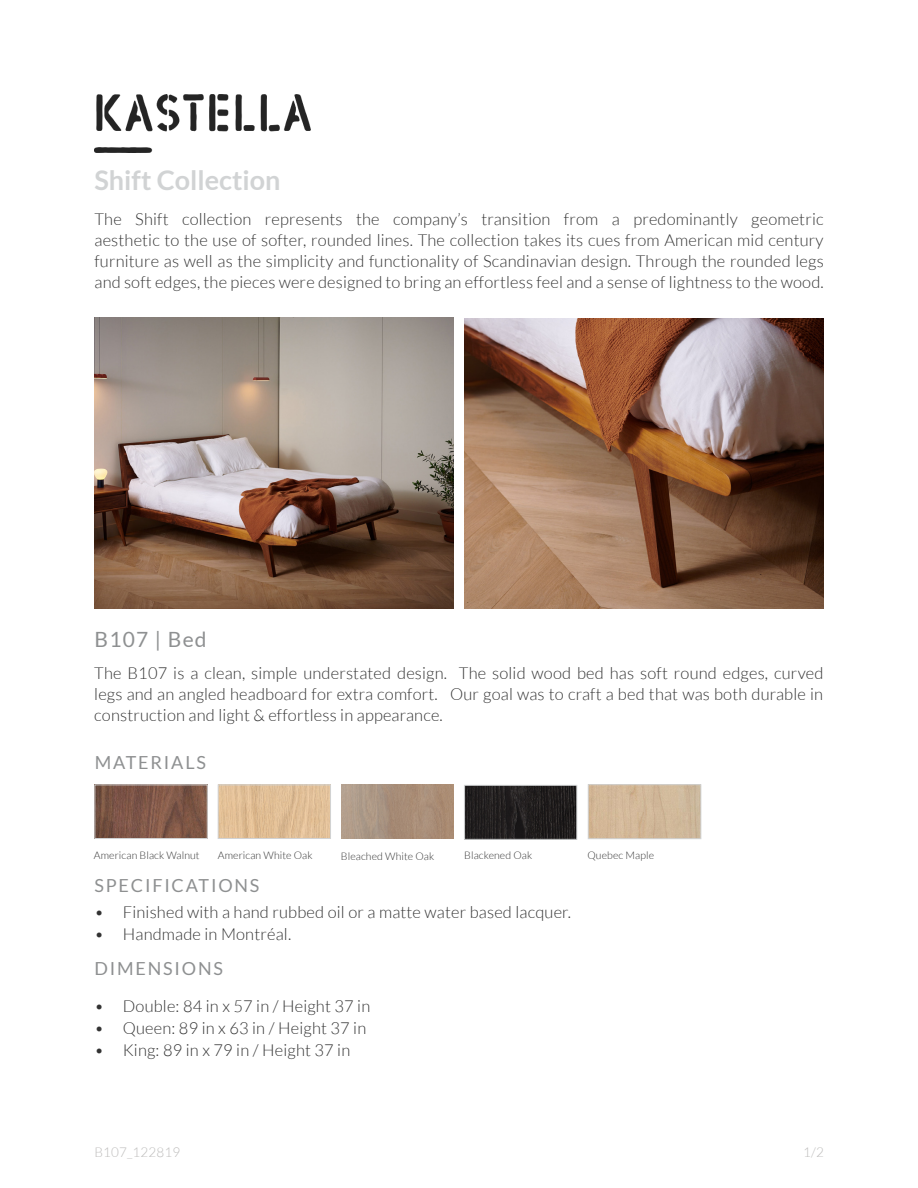
<style>
.page{position:relative;width:918px;height:1188px;background:#fff}
.page>*{position:absolute;margin:0;border:0;box-sizing:border-box;transform-origin:0 0}
.t1{font:700 27px "Lato";color:#d1d3d4}
.t2{font:21px "Lato";letter-spacing:.06em;color:#8e9091}
.t3{font:18px "Lato";letter-spacing:.1em;color:#8e9091}
.t4{font:300 16.5px/21px "Lato";letter-spacing:.01em;color:#333;text-align:justify}
.t5{font:300 13.5px "Lato";letter-spacing:.01em;color:#bdbcbb}
.t6{font:300 10.5px "Lato";letter-spacing:.01em;color:#333}
</style>
<div class="page">
<img style="left:97px;top:787px;width:108px;height:50px">
<div style="left:95px;top:785px;width:112px;height:54px;border:1px solid #d1d3d4"></div>
<img style="left:220px;top:787px;width:109px;height:50px">
<div style="left:218px;top:785px;width:113px;height:54px;border:1px solid #d1d3d4"></div>
<img style="left:590px;top:787px;width:109px;height:50px">
<div style="left:588px;top:785px;width:113px;height:54px;border:1px solid #d1d3d4"></div>
<img style="left:341px;top:785px;width:113px;height:54px">
<img style="left:94px;top:94px;width:217px;height:58px">
<img style="left:466px;top:787px;width:109px;height:51px">
<div style="left:464px;top:785px;width:113px;height:55px;border:1px solid #d1d3d4"></div>
<img style="left:94px;top:318px;width:360px;height:291px">
<img style="left:464px;top:319px;width:360px;height:290px">
<p class="t1" style="left:94px;top:165px;width:188px">Shift Collection</p>
<p class="t4" style="left:94px;top:209px;width:731px">The Shift collection represents the company’s transition from a predominantly geometric aesthetic to the use of softer, rounded lines. The collection takes its cues from American mid century furniture as well as the simplicity and functionality of Scandinavian design. Through the rounded legs and soft edges, the pieces were designed to bring an effortless feel and a sense of lightness to the wood.</p>
<p class="t2" style="left:94px;top:627px;width:114px">B107 | Bed</p>
<p class="t4" style="left:94px;top:662px;width:731px">The B107 is a clean, simple understated design. The solid wood bed has soft round edges, curved legs and an angled headboard for extra comfort. Our goal was to craft a bed that was both durable in construction and light &amp; effortless in appearance.</p>
<p class="t3" style="left:95px;top:753px;width:113px">MATERIALS</p>
<p class="t6" style="left:341px;top:850px;width:95px">Bleached White Oak</p>
<p class="t6" style="left:464px;top:850px;width:70px">Blackened Oak</p>
<p class="t6" style="left:94px;top:850px;width:107px">American Black Walnut</p>
<p class="t6" style="left:218px;top:850px;width:96px">American White Oak</p>
<p class="t6" style="left:587px;top:850px;width:68px">Quebec Maple</p>
<p class="t3" style="left:94px;top:875px;width:167px">SPECIFICATIONS</p>
<p class="t4" style="left:94px;top:901px;width:478px">• Finished with a hand rubbed oil or a matte water based lacquer.</p>
<p class="t4" style="left:94px;top:924px;width:198px">• Handmade in Montréal.</p>
<p class="t3" style="left:94px;top:959px;width:130px">DIMENSIONS</p>
<p class="t4" style="left:94px;top:996px;width:277px">• Double: 84 in x 57 in / Height 37 in</p>
<p class="t4" style="left:94px;top:1018px;width:273px">• Queen: 89 in x 63 in / Height 37 in</p>
<p class="t4" style="left:94px;top:1040px;width:257px">• King: 89 in x 79 in / Height 37 in</p>
<p class="t5" style="left:94px;top:1144px;width:87px">B107_122819</p>
<p class="t5" style="left:803px;top:1144px;width:22px">1/2</p>
</div>
